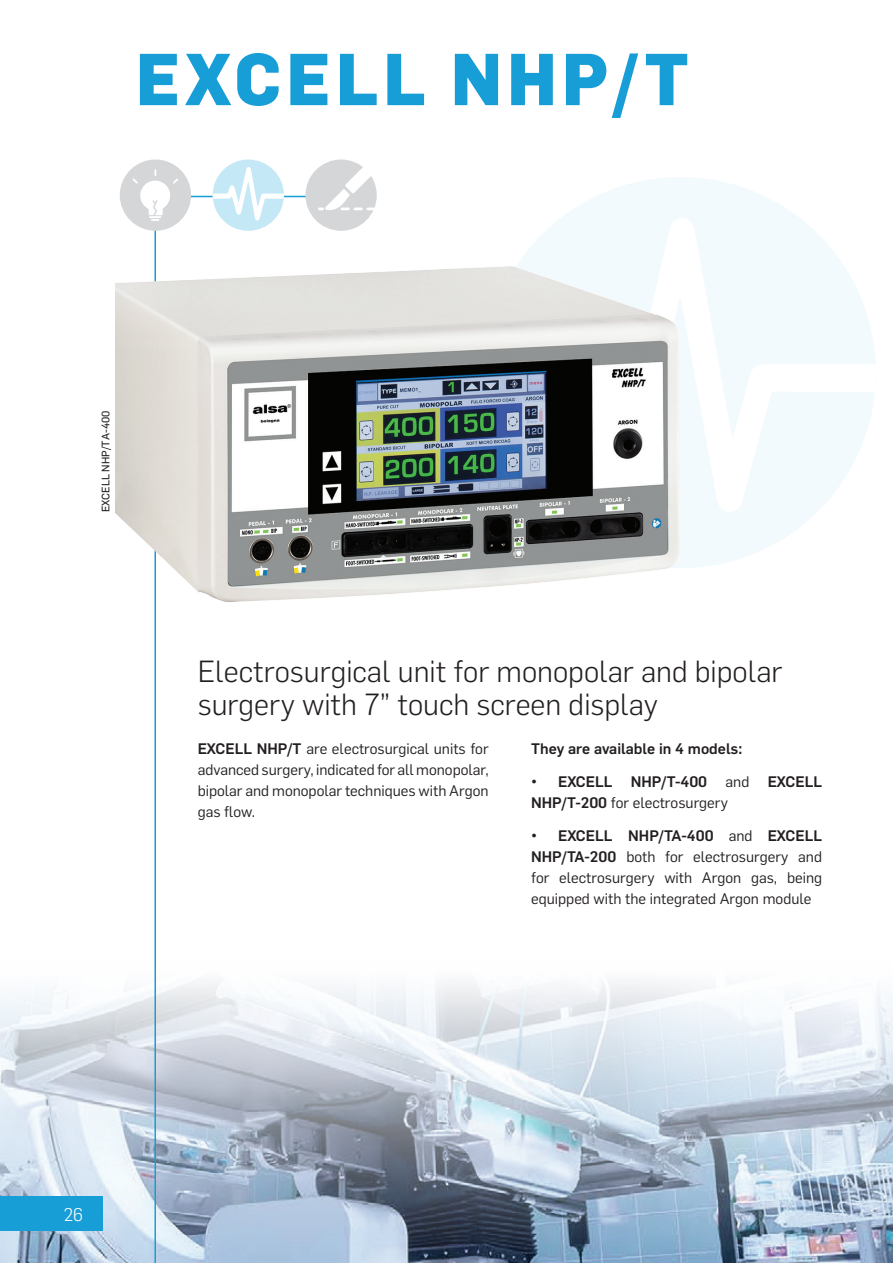
<style>
.page{position:relative;width:893px;height:1263px;background:#fff}
.page>*{position:absolute;margin:0;border:0;box-sizing:border-box;transform-origin:0 0}
.Intestazione_-_50_pt{font:800 72px "Flama";letter-spacing:.08em;color:#189ed6;scale:.95 1}
.Corpo_del_testo_-_Gi{font:300 30px/33px "Flama";color:#231f20}
.Intestazione_continu{font:300 18px "Flama";color:#fff}
.Corpo_del_testo_-_Gi-2{font:15px/21px "Flama";color:#231f20;text-align:justify}
.Corpo_del_testo_-_Gi-3{font:500 15px/21px "Flama";color:#231f20}
.Ringraziamenti_foto{font:10.65px "Flama Basic";color:#231f20}
.s1{font-weight:500}
.s2{font-weight:400}
</style>
<div class="page">
<hr style="left:892px;top:504px;width:1px;height:177px;background:#e1f4fc">
<hr style="left:892px;top:906px;width:1px;height:251px;background:#e1f4fc">
<hr style="left:892px;top:90px;width:1px;height:395px;background:#fffde9">
<hr style="left:892px;top:726px;width:1px;height:158px;background:#fffde9">
<img style="left:0;top:961px;width:893px;height:302px">
<div style="left:485px;top:177px;width:391px;height:391px;background:#f3fafd;border-radius:50%"></div>
<svg style="left:666px;top:218px;width:210px;height:294px"></svg>
<hr style="left:154px;top:221px;width:2px;height:1042px;background:#189ed6">
<hr style="left:156px;top:196px;width:187px;height:1px;background:#189ed6">
<img style="left:116px;top:248px;width:569px;height:380px">
<div style="left:120px;top:160px;width:71px;height:71px;background:#d5d6d8;border-radius:50%"></div>
<svg style="left:133px;top:169px;width:45px;height:52px"></svg>
<div style="left:213px;top:160px;width:71px;height:71px;background:#c4e8f5;border-radius:50%"></div>
<svg style="left:213px;top:167px;width:71px;height:54px"></svg>
<div style="left:305px;top:159px;width:72px;height:72px;background:#d5d6d8;border-radius:50%"></div>
<svg style="left:318px;top:161px;width:59px;height:49px"></svg>
<div style="left:0;top:1197px;width:102px;height:34px;background:#189ed6"></div>
<p class="Intestazione_-_50_pt" style="left:136px;top:27px;width:583px">EXCELL NHP/T</p>
<p class="Ringraziamenti_foto" style="left:98px;top:512px;width:103px;rotate:-90deg">EXCELL NHP/TA-400</p>
<p class="Corpo_del_testo_-_Gi" style="left:198px;top:653px;width:586px">Electrosurgical unit for monopolar and bipolar surgery with 7” touch screen display</p>
<p class="Corpo_del_testo_-_Gi-2" style="left:198px;top:737px;width:292px"><span class="s1">EXCELL NHP/T</span> are electrosurgical units for advanced surgery, indicated for all monopolar, bipolar and monopolar techniques with Argon gas flow.</p>
<p class="Corpo_del_testo_-_Gi-3" style="left:531px;top:737px;width:213px">They are available in 4 models:</p>
<p class="Corpo_del_testo_-_Gi-3" style="left:531px;top:770px;width:292px">• EXCELL NHP/T-400 <span class="s2">and</span> EXCELL<br>NHP/T-200 <span class="s2">for electrosurgery</span></p>
<p class="Corpo_del_testo_-_Gi-2" style="left:531px;top:824px;width:292px"><span class="s1">• EXCELL NHP/TA-400</span> and <span class="s1">EXCELL NHP/TA-200</span> both for electrosurgery and for electrosurgery with Argon gas, being equipped with the integrated Argon module</p>
<p class="Intestazione_continu" style="left:64px;top:1202px;width:21px">26</p>
</div>
